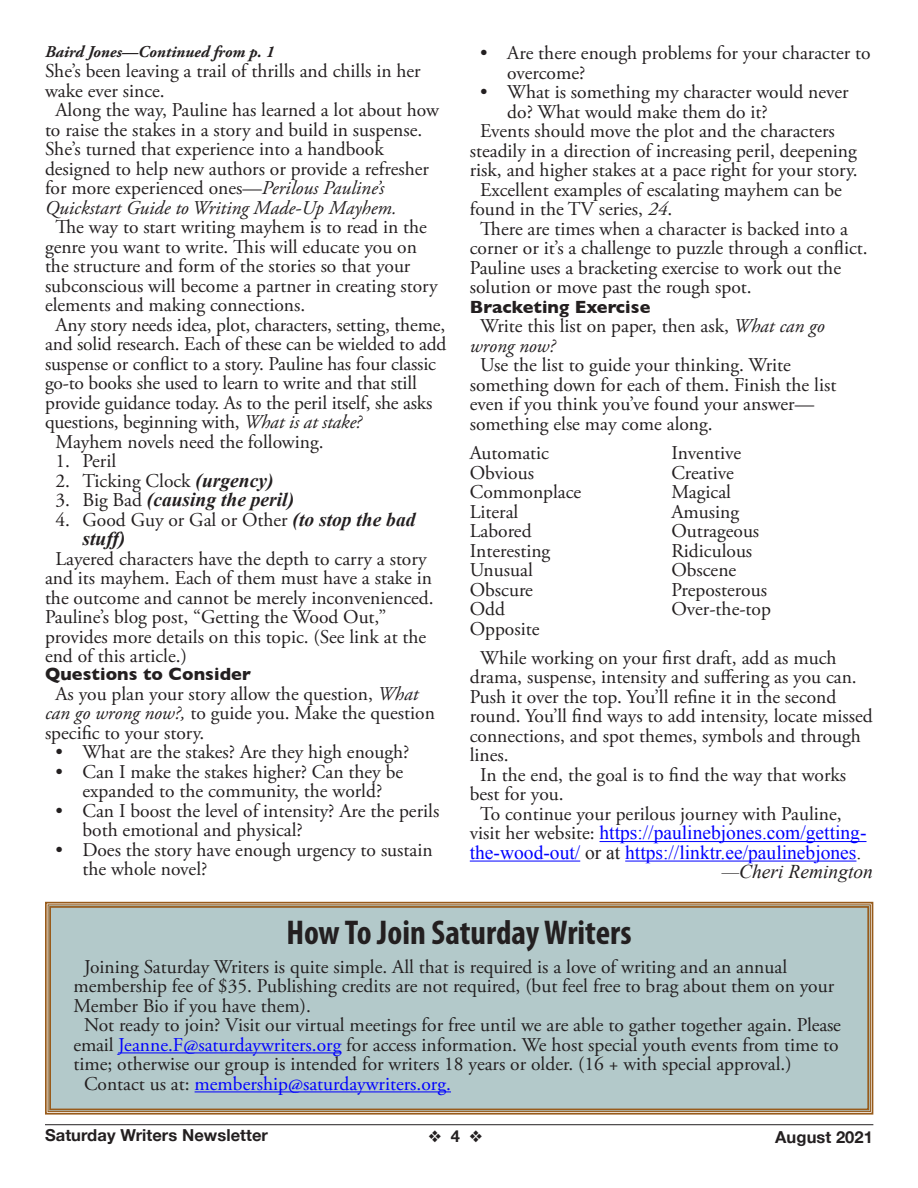
<style>
.page{position:relative;width:918px;height:1188px;background:#fff}
.page>*{position:absolute;margin:0;border:0;box-sizing:border-box;transform-origin:0 0}
.SW_Headlines{font:700 condensed 34.5px "Myriad Pro";color:#231f20}
.SW_Body_Type{font:19.5px/19.5px "Adobe Garamond Pro";color:#231f20}
.SW_Body_Type-2{font:19.5px/19.5px "Times New Roman";color:#00f}
.SW_Body_Type-3{font:19.5px "Adobe Garamond Pro";color:#00f}
.t1{font:italic 700 19.5px "Times New Roman";color:#231f20}
.SW_Body_Type-4{font:italic 19.5px "Times New Roman";color:#231f20}
.SW_Body_Type-5{font:700 18px "Gill Sans";letter-spacing:.005em;color:#231f20}
.SW_Subheads{font:700 18px "Gill Sans";letter-spacing:.005em;color:#231f20}
.t2{font:700 16.5px "Helvetica Neue";letter-spacing:.005em;color:#231f20}
.Continued{font:italic 700 16.5px "Adobe Garamond Pro";color:#231f20}
.s1{font-style:italic}
.s2{font-family:"Times New Roman";font-weight:700;font-style:italic}
.s3{font-family:"Adobe Garamond Pro";font-weight:400;font-style:normal}
.s4{font-family:"Adobe Garamond Pro";color:#231f20}
.s5{color:#231f20}
.s6{color:#00f}
</style>
<div class="page">
<hr style="left:45px;top:1124px;width:828px;height:1px;background:#231f20">
<hr style="left:600px;top:841px;width:267px;height:1px;background:#00f">
<hr style="left:470px;top:861px;width:110px;height:1px;background:#00f">
<hr style="left:625px;top:861px;width:231px;height:1px;background:#00f">
<div style="left:45px;top:901px;width:829px;height:214px;background:#b3c9ca"></div>
<div style="left:48px;top:904px;width:823px;height:208px;border:1px solid #985b1b"></div>
<div style="left:49px;top:906px;width:820px;height:204px;border:2px solid #985b1b"></div>
<hr style="left:118px;top:1052px;width:223px;height:1px;background:#00f">
<hr style="left:195px;top:1091px;width:256px;height:1px;background:#00f">
<p class="Continued" style="left:45px;top:42px;width:231px">Baird Jones—Continued from p. 1</p>
<p class="SW_Body_Type" style="left:45px;top:62px;width:377px">She’s been leaving a trail of thrills and chills in her wake ever since.</p>
<p class="SW_Body_Type" style="left:45px;top:101px;width:395px;text-indent:10px">Along the way, Pauline has learned a lot about how to raise the stakes in a story and build in suspense.<br>She’s turned that experience into a handbook designed to help new authors or provide a refresher for more experienced ones—<span class="s1">Perilous Pauline’s Quickstart Guide to Writing Made-Up Mayhem.</span></p>
<p class="SW_Body_Type" style="left:45px;top:218px;width:394px;text-indent:10px">The way to start writing mayhem is to read in the genre you want to write. This will educate you on the structure and form of the stories so that your subconscious will become a partner in creating story elements and making connections.</p>
<p class="SW_Body_Type" style="left:45px;top:316px;width:403px;text-indent:10px">Any story needs idea, plot, characters, setting, theme, and solid research. Each of these can be wielded to add suspense or conflict to a story. Pauline has four classic go-to books she used to learn to write and that still provide guidance today. As to the peril itself, she asks questions, beginning with, <span class="s1">What is at stake?</span></p>
<p class="SW_Body_Type" style="left:56px;top:433px;width:270px">Mayhem novels need the following.</p>
<p class="SW_Body_Type" style="left:56px;top:452px;width:62px">1. Peril</p>
<p class="SW_Body_Type" style="left:56px;top:472px;width:220px">2. Ticking Clock <span class="s2">(urgency)</span></p>
<p class="t1" style="left:56px;top:486px;width:240px"><span class="s3">3. Big Bad</span> (causing the peril)</p>
<p class="SW_Body_Type" style="left:82px;top:511px;width:335px;text-indent:-27px">4. Good Guy or Gal or Other <span class="s2">(to stop the bad stuff)</span></p>
<p class="SW_Body_Type" style="left:45px;top:550px;width:390px;text-indent:10px">Layered characters have the depth to carry a story and its mayhem. Each of them must have a stake in the outcome and cannot be merely inconvenienced.<br>Pauline’s blog post, “Getting the Wood Out,” provides more details on this topic. (See link at the end of this article.)</p>
<p class="SW_Body_Type-5" style="left:45px;top:660px;width:207px">Questions to Consider</p>
<p class="SW_Body_Type" style="left:45px;top:685px;width:391px;text-indent:10px">As you plan your story allow the question, <span class="s1">What can go wrong now?,</span> to guide you. Make the question specific to your story.</p>
<p class="SW_Body_Type" style="left:56px;top:743px;width:355px">• What are the stakes? Are they high enough?</p>
<p class="SW_Body_Type" style="left:56px;top:763px;width:349px;text-align:center">• Can I make the stakes higher? Can they be expanded to the community, the world?</p>
<p class="SW_Body_Type" style="left:82px;top:802px;width:358px;text-indent:-27px">• Can I boost the level of intensity? Are the perils both emotional and physical?</p>
<p class="SW_Body_Type" style="left:82px;top:841px;width:352px;text-indent:-27px">• Does the story have enough urgency to sustain the whole novel?</p>
<p class="SW_Body_Type" style="left:507px;top:44px;width:365px;text-indent:-27px">• Are there enough problems for your character to overcome?</p>
<p class="SW_Body_Type" style="left:507px;top:83px;width:343px;text-indent:-27px">• What is something my character would never do? What would make them do it?</p>
<p class="SW_Body_Type" style="left:470px;top:122px;width:389px;text-indent:10px">Events should move the plot and the characters steadily in a direction of increasing peril, deepening risk, and higher stakes at a pace right for your story.</p>
<p class="SW_Body_Type" style="left:470px;top:180px;width:374px;text-indent:10px">Excellent examples of escalating mayhem can be found in the TV series, <span class="s1">24</span>.</p>
<p class="SW_Body_Type" style="left:470px;top:219px;width:399px;text-indent:10px">There are times when a character is backed into a corner or it’s a challenge to puzzle through a conflict.<br>Pauline uses a bracketing exercise to work out the solution or move past the rough spot.</p>
<p class="SW_Subheads" style="left:470px;top:292px;width:182px">Bracketing Exercise</p>
<p class="SW_Body_Type" style="left:470px;top:317px;width:356px;text-indent:10px">Write this list on paper, then ask, <span class="s1">What can go wrong now?</span></p>
<p class="SW_Body_Type" style="left:470px;top:356px;width:368px;text-indent:10px">Use the list to guide your thinking. Write something down for each of them. Finish the list even if you think you’ve found your answer— something else may come along.</p>
<p class="SW_Body_Type" style="left:470px;top:444px;width:81px">Automatic</p>
<p class="SW_Body_Type" style="left:470px;top:463px;width:66px">Obvious</p>
<p class="SW_Body_Type" style="left:470px;top:483px;width:113px">Commonplace</p>
<p class="SW_Body_Type" style="left:470px;top:502px;width:50px">Literal</p>
<p class="SW_Body_Type" style="left:470px;top:522px;width:63px">Labored</p>
<p class="SW_Body_Type" style="left:470px;top:541px;width:82px">Interesting</p>
<p class="SW_Body_Type" style="left:470px;top:561px;width:65px">Unusual</p>
<p class="SW_Body_Type" style="left:470px;top:580px;width:65px">Obscure</p>
<p class="SW_Body_Type" style="left:470px;top:600px;width:37px">Odd</p>
<p class="SW_Body_Type" style="left:470px;top:619px;width:71px">Opposite</p>
<p class="SW_Body_Type" style="left:671px;top:444px;width:71px">Inventive</p>
<p class="SW_Body_Type" style="left:671px;top:463px;width:64px">Creative</p>
<p class="SW_Body_Type" style="left:671px;top:483px;width:61px">Magical</p>
<p class="SW_Body_Type" style="left:671px;top:502px;width:69px">Amusing</p>
<p class="SW_Body_Type" style="left:671px;top:522px;width:89px">Outrageous</p>
<p class="SW_Body_Type" style="left:671px;top:541px;width:82px">Ridiculous</p>
<p class="SW_Body_Type" style="left:671px;top:561px;width:66px">Obscene</p>
<p class="SW_Body_Type" style="left:671px;top:580px;width:97px">Preposterous</p>
<p class="SW_Body_Type" style="left:671px;top:600px;width:101px">Over-the-top</p>
<p class="SW_Body_Type" style="left:470px;top:649px;width:405px;text-indent:10px">While working on your first draft, add as much drama, suspense, intensity and suffering as you can.<br>Push it over the top. You’ll refine it in the second round. You’ll find ways to add intensity, locate missed connections, and spot themes, symbols and through lines.</p>
<p class="SW_Body_Type" style="left:470px;top:766px;width:378px;text-indent:10px">In the end, the goal is to find the way that works best for you.</p>
<p class="SW_Body_Type-2" style="left:470px;top:803px;width:398px;text-indent:10px"><span class="s4">To continue your perilous journey with Pauline, visit her website:</span> https://paulinebjones.com/getting&shy;the-wood-out/ <span class="s5">or at</span> https://linktr.ee/paulinebjones<span class="s5">.</span></p>
<p class="SW_Body_Type-4" style="left:722px;top:858px;width:153px">—Cheri Remington</p>
<p class="SW_Headlines" style="left:286px;top:911px;width:347px">How To Join Saturday Writers</p>
<p class="SW_Body_Type" style="left:74px;top:958px;width:762px;text-indent:10px">Joining Saturday Writers is quite simple. All that is required is a love of writing and an annual membership fee of $35. Publishing credits are not required, (but feel free to brag about them on your<br>Member Bio if you have them).</p>
<p class="SW_Body_Type" style="left:74px;top:1016px;width:769px;text-align:justify;text-indent:10px">Not ready to join? Visit our virtual meetings for free until we are able to gather together again. Please email <span class="s6">Jeanne.F@saturdaywriters.org</span> for access information. We host special youth events from time to time; otherwise our group is intended for writers 18 years or older. (16 + with special approval.)</p>
<p class="SW_Body_Type-3" style="left:84px;top:1072px;width:369px"><span class="s5">Contact us at:</span> membership@saturdaywriters.org.</p>
<p class="t2" style="left:45px;top:1122px;width:225px">Saturday Writers Newsletter</p>
<p class="t2" style="left:428px;top:1124px;width:55px">❖ 4 ❖</p>
<p class="t2" style="left:775px;top:1124px;width:99px">August 2021</p>
</div>
